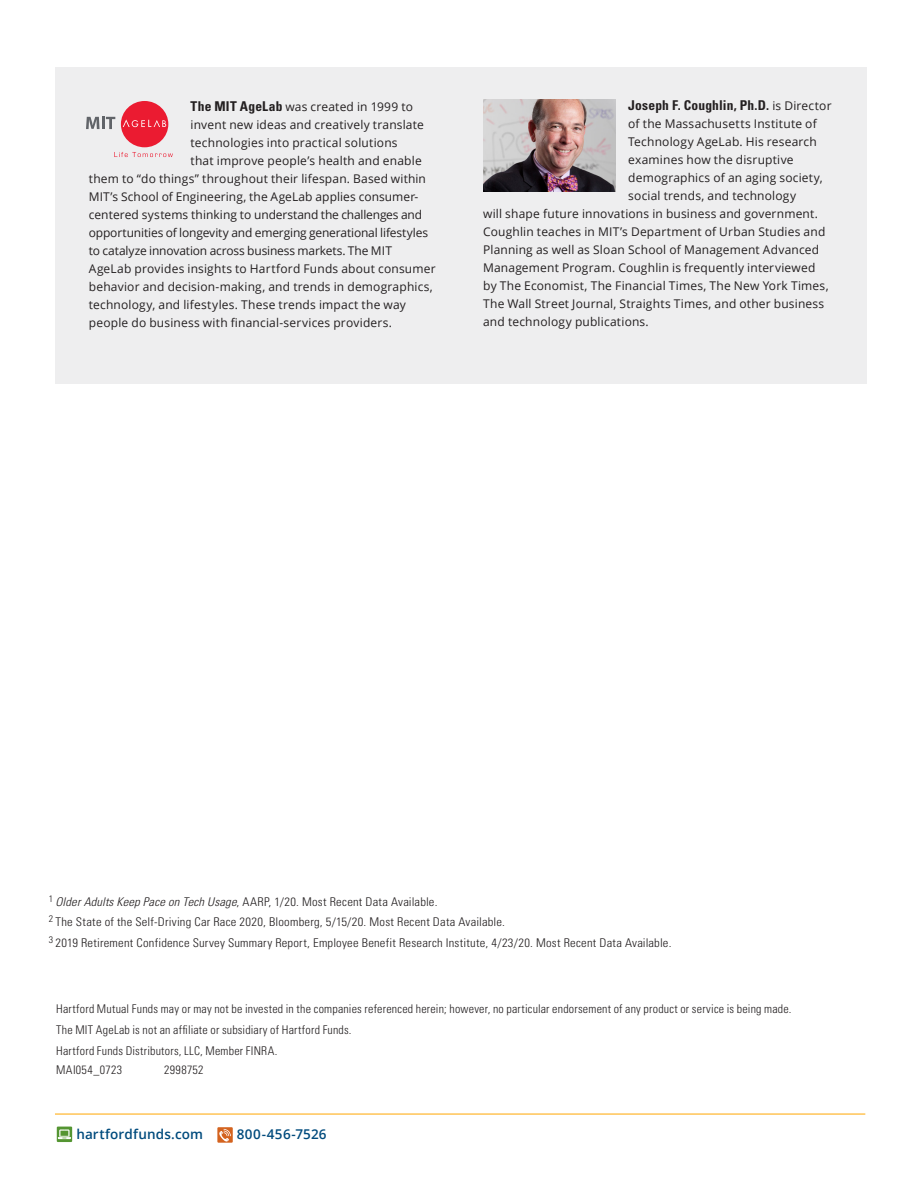
<style>
.page{position:relative;width:918px;height:1188px;background:#fff}
.page>*{position:absolute;margin:0;border:0;box-sizing:border-box;transform-origin:0 0}
.t1{font:700 condensed 13.5px "Univers";letter-spacing:.015em;color:#231f20}
.t2{font:600 13.5px "Open Sans";letter-spacing:.015em;color:#004b7d}
.t3{font:12px "Open Sans";letter-spacing:.015em;color:#231f20}
.KeyPointsTitle-blue{font:300 condensed 12px "Univers LT Std";letter-spacing:.02em;color:#231f20;scale:1.05 1}
.Body_copy{font:300 condensed 12px "Univers LT Std";letter-spacing:.02em;color:#231f20}
.t4{font:12px "Open Sans";letter-spacing:-.015em;color:#231f20}
.s1{font-family:"Univers";font-weight:700;font-stretch:condensed;font-size:13.5px}
.s2{font-family:"Open Sans";font-weight:400;font-stretch:normal;font-size:12px}
.s3{font-style:italic}
</style>
<div class="page">
<div style="left:56px;top:68px;width:811px;height:316px;background:#eeeeef"></div>
<img style="left:483px;top:99px;width:133px;height:92px">
<svg style="left:86px;top:101px;width:87px;height:56px"></svg>
<svg style="left:57px;top:1127px;width:15px;height:15px"></svg>
<svg style="left:58px;top:1129px;width:13px;height:10px"></svg>
<div style="left:217px;top:1127px;width:16px;height:16px;background:#d4631f"></div>
<svg style="left:218px;top:1129px;width:13px;height:14px"></svg>
<hr style="left:55px;top:1114px;width:810px;height:1px;background:#ffa700">
<p class="t3" style="left:191px;top:99px;width:224px"><span class="s1">The MIT AgeLab</span> was created in 1999 to</p>
<p class="t3" style="left:191px;top:117px;width:235px">invent new ideas and creatively translate</p>
<p class="t3" style="left:191px;top:135px;width:209px">technologies into practical solutions</p>
<p class="t3" style="left:191px;top:153px;width:233px">that improve people’s health and enable</p>
<p class="t3" style="left:89px;top:171px;width:339px">them to “do things” throughout their lifespan. Based within</p>
<p class="t3" style="left:89px;top:189px;width:331px">MIT’s School of Engineering, the AgeLab applies consumer-</p>
<p class="t3" style="left:89px;top:207px;width:335px">centered systems thinking to understand the challenges and</p>
<p class="t4" style="left:89px;top:225px;width:341px">opportunities of longevity and emerging generational lifestyles</p>
<p class="t4" style="left:89px;top:243px;width:305px">to catalyze innovation across business markets. The MIT</p>
<p class="t3" style="left:89px;top:261px;width:348px">AgeLab provides insights to Hartford Funds about consumer</p>
<p class="t3" style="left:89px;top:279px;width:346px">behavior and decision-making, and trends in demographics,</p>
<p class="t3" style="left:89px;top:297px;width:319px">technology, and lifestyles. These trends impact the way</p>
<p class="t3" style="left:89px;top:315px;width:305px">people do business with financial-services providers.</p>
<p class="t1" style="left:628px;top:97px;width:205px">Joseph F. Coughlin, Ph.D. <span class="s2">is Director</span></p>
<p class="t3" style="left:628px;top:115px;width:190px">of the Massachusetts Institute of</p>
<p class="t3" style="left:628px;top:133px;width:190px">Technology AgeLab. His research</p>
<p class="t3" style="left:628px;top:151px;width:167px">examines how the disruptive</p>
<p class="t3" style="left:628px;top:169px;width:196px">demographics of an aging society,</p>
<p class="t3" style="left:628px;top:187px;width:169px">social trends, and technology</p>
<p class="t3" style="left:483px;top:205px;width:336px">will shape future innovations in business and government.</p>
<p class="t3" style="left:483px;top:223px;width:344px">Coughlin teaches in MIT’s Department of Urban Studies and</p>
<p class="t3" style="left:483px;top:241px;width:338px">Planning as well as Sloan School of Management Advanced</p>
<p class="t3" style="left:483px;top:259px;width:334px">Management Program. Coughlin is frequently interviewed</p>
<p class="t3" style="left:483px;top:277px;width:347px">by The Economist, The Financial Times, The New York Times,</p>
<p class="t3" style="left:483px;top:295px;width:343px">The Wall Street Journal, Straights Times, and other business</p>
<p class="t3" style="left:483px;top:313px;width:167px">and technology publications.</p>
<p class="KeyPointsTitle-blue" style="left:49px;top:895px;width:372px"><sup>1</sup> <span class="s3">Older Adults Keep Pace on Tech Usage</span>, AARP, 1/20. Most Recent Data Available.</p>
<p class="KeyPointsTitle-blue" style="left:49px;top:915px;width:436px"><sup>2</sup> The State of the Self-Driving Car Race 2020, Bloomberg, 5/15/20. Most Recent Data Available.</p>
<p class="KeyPointsTitle-blue" style="left:49px;top:935px;width:595px"><sup>3</sup> 2019 Retirement Confidence Survey Summary Report, Employee Benefit Research Institute, 4/23/20. Most Recent Data Available.</p>
<p class="Body_copy" style="left:56px;top:1002px;width:737px">Hartford Mutual Funds may or may not be invested in the companies referenced herein; however, no particular endorsement of any product or service is being made.</p>
<p class="Body_copy" style="left:56px;top:1023px;width:297px">The MIT AgeLab is not an affiliate or subsidiary of Hartford Funds.</p>
<p class="Body_copy" style="left:56px;top:1044px;width:223px">Hartford Funds Distributors, LLC, Member FINRA.</p>
<p class="Body_copy" style="left:56px;top:1063px;width:67px">MAI054_0723</p>
<p class="Body_copy" style="left:164px;top:1063px;width:41px">2998752</p>
<p class="t2" style="left:76px;top:1125px;width:128px">hartfordfunds.com</p>
<p class="t2" style="left:237px;top:1125px;width:91px">800-456-7526</p>
</div>
